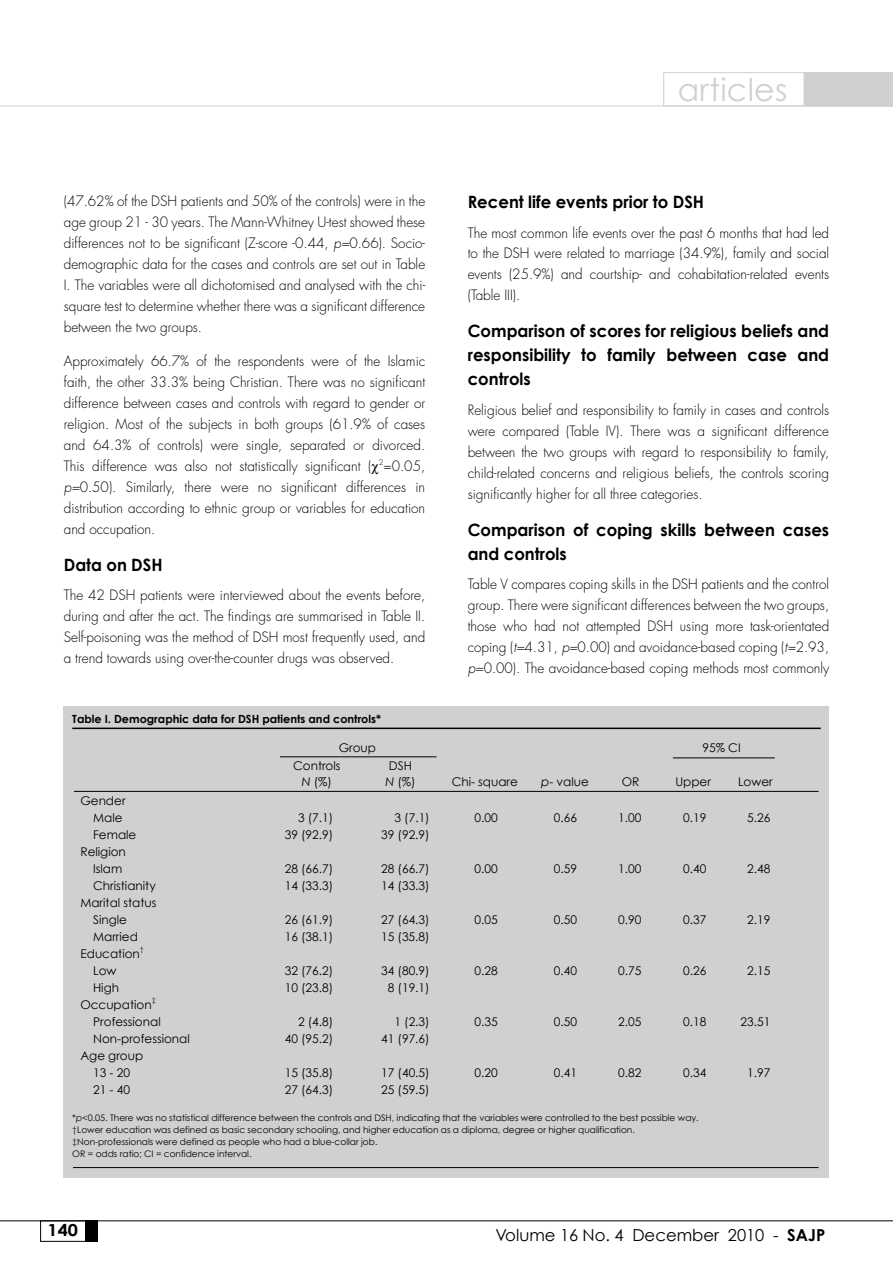
<style>
.page{position:relative;width:893px;height:1263px;background:#fff}
.page>*{position:absolute;margin:0;border:0;box-sizing:border-box;transform-origin:0 0}
.t1{font:31.5px "Century Gothic";letter-spacing:.01em;color:#cfd0d2}
.t2{font:700 16.95px/24px "Century Gothic";color:#000;text-align:justify}
.t3{font:16.5px "Century Gothic";color:#000}
.t4{font:700 16.5px "Century Gothic";color:#000;scale:1.1 1}
.t5{font:300 13.95px/21px "Futura";color:#000;text-align:justify}
.t6{font:12px/17px "Century Gothic";color:#000;text-align:center}
.t7{font:700 11.25px "Century Gothic";color:#000}
.t8{font:9px/12px "Century Gothic";color:#000}
.t9{font:7.5px "Century Gothic";color:#000}
.s1{font-style:italic}
.s2{font-weight:700}
</style>
<div class="page">
<div style="left:85px;top:1220px;width:13px;height:22px;background:#000"></div>
<div style="left:40px;top:1220px;width:47px;height:22px;border:1px solid #000"></div>
<hr style="left:0;top:1220px;width:893px;height:1px;background:#000">
<div style="left:663px;top:72px;width:230px;height:34px;border:1px solid #cfd0d2"></div>
<div style="left:804px;top:73px;width:89px;height:33px;background:#cfd0d2"></div>
<div style="left:804px;top:72px;width:89px;height:34px;border:1px solid #cfd0d2"></div>
<hr style="left:0;top:106px;width:893px;height:1px;background:#cfd0d2">
<div style="left:64px;top:706px;width:765px;height:472px;background:#cfd0d2"></div>
<hr style="left:72px;top:728px;width:749px;height:1px;background:#000">
<hr style="left:280px;top:756px;width:157px;height:1px;background:#000">
<hr style="left:73px;top:1167px;width:746px;height:1px;background:#000">
<hr style="left:673px;top:757px;width:102px;height:1px;background:#000">
<hr style="left:74px;top:791px;width:745px;height:1px;background:#000">
<p class="t5" style="left:64px;top:191px;width:363px">(47.62% of the DSH patients and 50% of the controls) were in the age group 21 - 30 years. The Mann-Whitney U-test showed these differences not to be significant (Z-score -0.44, <span class="s1">p=</span>0.66). Socio&shy;demographic data for the cases and controls are set out in Table I. The variables were all dichotomised and analysed with the chi&shy;square test to determine whether there was a significant difference between the two groups.</p>
<p class="t5" style="left:64px;top:350px;width:363px">Approximately 66.7% of the respondents were of the Islamic faith, the other 33.3% being Christian. There was no significant difference between cases and controls with regard to gender or religion. Most of the subjects in both groups (61.9% of cases and 64.3% of controls) were single, separated or divorced.<br>This difference was also not statistically significant ( <sup>2</sup>=0.05, <span class="s1">p=</span>0.50). Similarly, there were no significant differences in distribution according to ethnic group or variables for education and occupation.</p>
<p class="t2" style="left:64px;top:552px;width:100px">Data on DSH</p>
<p class="t5" style="left:64px;top:585px;width:363px">The 42 DSH patients were interviewed about the events before, during and after the act. The findings are summarised in Table II.<br>Self-poisoning was the method of DSH most frequently used, and a trend towards using over-the-counter drugs was observed.</p>
<h1 class="t1" style="left:678px;top:70px;width:111px">articles</h1>
<p class="t2" style="left:468px;top:189px;width:238px">Recent life events prior to DSH</p>
<p class="t5" style="left:468px;top:222px;width:363px">The most common life events over the past 6 months that had led to the DSH were related to marriage (34.9%), family and social events (25.9%) and courtship- and cohabitation-related events (Table III).</p>
<p class="t2" style="left:468px;top:319px;width:363px">Comparison of scores for religious beliefs and responsibility to family between case and controls</p>
<p class="t5" style="left:468px;top:399px;width:363px">Religious belief and responsibility to family in cases and controls were compared (Table IV). There was a significant difference between the two groups with regard to responsibility to family, child-related concerns and religious beliefs, the controls scoring significantly higher for all three categories.</p>
<p class="t2" style="left:468px;top:517px;width:363px">Comparison of coping skills between cases and controls</p>
<p class="t5" style="left:468px;top:574px;width:363px">Table V compares coping skills in the DSH patients and the control group. There were significant differences between the two groups, those who had not attempted DSH using more task-orientated coping (<span class="s1">t=</span>4.31, <span class="s1">p=</span>0.00) and avoidance-based coping (<span class="s1">t=</span>2.93, <span class="s1">p=</span>0.00). The avoidance-based coping methods most commonly</p>
<p class="t7" style="left:72px;top:712px;width:310px">Table I. Demographic data for DSH patients and controls*</p>
<p class="t6" style="left:339px;top:739px;width:39px">Group</p>
<p class="t6" style="left:702px;top:739px;width:40px">95% CI</p>
<p class="t6" style="left:293px;top:758px;width:49px;line-height:15.8px">Controls<br><span class="s1">N</span> (%)</p>
<p class="t6" style="left:385px;top:758px;width:32px;line-height:15.8px;text-align:left">DSH<br><span class="s1">N</span> (%)</p>
<p class="t6" style="left:452px;top:773px;width:68px">Chi- square</p>
<p class="t6" style="left:541px;top:773px;width:49px"><span class="s1">p</span>- value</p>
<p class="t6" style="left:622px;top:773px;width:17px">OR</p>
<p class="t6" style="left:675px;top:773px;width:37px">Upper</p>
<p class="t6" style="left:738px;top:773px;width:37px">Lower</p>
<p class="t6" style="left:80px;top:792px;width:47px;text-align:right">Gender<br>Male</p>
<p class="t6" style="left:298px;top:809px;width:37px">3 (7.1)</p>
<p class="t6" style="left:394px;top:809px;width:37px">3 (7.1)</p>
<p class="t6" style="left:475px;top:809px;width:25px">0.00</p>
<p class="t6" style="left:554px;top:809px;width:25px">0.66</p>
<p class="t6" style="left:618px;top:809px;width:25px">1.00</p>
<p class="t6" style="left:683px;top:809px;width:25px">0.19</p>
<p class="t6" style="left:747px;top:809px;width:25px">5.26</p>
<p class="t6" style="left:93px;top:826px;width:45px">Female</p>
<p class="t6" style="left:285px;top:826px;width:50px">39 (92.9)</p>
<p class="t6" style="left:381px;top:826px;width:50px">39 (92.9)</p>
<p class="t6" style="left:80px;top:843px;width:47px;text-align:right">Religion<br>Islam</p>
<p class="t6" style="left:285px;top:860px;width:50px">28 (66.7)</p>
<p class="t6" style="left:381px;top:860px;width:50px">28 (66.7)</p>
<p class="t6" style="left:475px;top:860px;width:25px">0.00</p>
<p class="t6" style="left:554px;top:860px;width:25px">0.59</p>
<p class="t6" style="left:618px;top:860px;width:25px">1.00</p>
<p class="t6" style="left:683px;top:860px;width:25px">0.40</p>
<p class="t6" style="left:747px;top:860px;width:25px">2.48</p>
<p class="t6" style="left:93px;top:877px;width:64px">Christianity</p>
<p class="t6" style="left:285px;top:877px;width:50px">14 (33.3)</p>
<p class="t6" style="left:381px;top:877px;width:50px">14 (33.3)</p>
<p class="t6" style="left:93px;top:894px;width:65px;text-align:left;text-indent:-13px">Marital status<br>Single</p>
<p class="t6" style="left:285px;top:911px;width:50px">26 (61.9)</p>
<p class="t6" style="left:381px;top:911px;width:50px">27 (64.3)</p>
<p class="t6" style="left:474px;top:911px;width:25px">0.05</p>
<p class="t6" style="left:554px;top:911px;width:25px">0.50</p>
<p class="t6" style="left:618px;top:911px;width:25px">0.90</p>
<p class="t6" style="left:683px;top:911px;width:25px">0.37</p>
<p class="t6" style="left:747px;top:911px;width:25px">2.19</p>
<p class="t6" style="left:93px;top:928px;width:46px">Married</p>
<p class="t6" style="left:285px;top:928px;width:50px">16 (38.1)</p>
<p class="t6" style="left:381px;top:928px;width:50px">15 (35.8)</p>
<p class="t6" style="left:80px;top:945px;width:61px">Education</p>
<p class="t9" style="left:140px;top:945px;width:6px">†</p>
<p class="t6" style="left:93px;top:962px;width:25px">Low</p>
<p class="t6" style="left:285px;top:962px;width:50px">32 (76.2)</p>
<p class="t6" style="left:381px;top:962px;width:50px">34 (80.9)</p>
<p class="t6" style="left:475px;top:962px;width:25px">0.28</p>
<p class="t6" style="left:554px;top:962px;width:25px">0.40</p>
<p class="t6" style="left:618px;top:962px;width:25px">0.75</p>
<p class="t6" style="left:683px;top:962px;width:25px">0.26</p>
<p class="t6" style="left:747px;top:962px;width:25px">2.15</p>
<p class="t6" style="left:93px;top:979px;width:27px">High</p>
<p class="t6" style="left:285px;top:979px;width:50px">10 (23.8)</p>
<p class="t6" style="left:388px;top:979px;width:43px">8 (19.1)</p>
<p class="t6" style="left:80px;top:996px;width:73px">Occupation</p>
<p class="t9" style="left:152px;top:996px;width:6px">‡</p>
<p class="t6" style="left:93px;top:1013px;width:69px">Professional</p>
<p class="t6" style="left:298px;top:1013px;width:37px">2 (4.8)</p>
<p class="t6" style="left:394px;top:1013px;width:37px">1 (2.3)</p>
<p class="t6" style="left:475px;top:1013px;width:25px">0.35</p>
<p class="t6" style="left:554px;top:1013px;width:25px">0.50</p>
<p class="t6" style="left:618px;top:1013px;width:25px">2.05</p>
<p class="t6" style="left:683px;top:1013px;width:25px">0.18</p>
<p class="t6" style="left:740px;top:1013px;width:31px">23.51</p>
<p class="t6" style="left:93px;top:1030px;width:98px">Non-professional</p>
<p class="t6" style="left:285px;top:1030px;width:50px">40 (95.2)</p>
<p class="t6" style="left:381px;top:1030px;width:50px">41 (97.6)</p>
<p class="t6" style="left:80px;top:1047px;width:64px">Age group<br>13 - 20</p>
<p class="t6" style="left:285px;top:1064px;width:50px">15 (35.8)</p>
<p class="t6" style="left:381px;top:1064px;width:50px">17 (40.5)</p>
<p class="t6" style="left:475px;top:1064px;width:25px">0.20</p>
<p class="t6" style="left:554px;top:1064px;width:25px">0.41</p>
<p class="t6" style="left:618px;top:1064px;width:25px">0.82</p>
<p class="t6" style="left:683px;top:1064px;width:25px">0.34</p>
<p class="t6" style="left:747px;top:1064px;width:25px">1.97</p>
<p class="t6" style="left:93px;top:1081px;width:38px">21 - 40</p>
<p class="t6" style="left:285px;top:1081px;width:50px">27 (64.3)</p>
<p class="t6" style="left:381px;top:1081px;width:50px">25 (59.5)</p>
<p class="t8" style="left:72px;top:1112px;width:628px">*<span class="s1">p</span>&lt;0.05. There was no statistical difference between the controls and DSH, indicating that the variables were controlled to the best possible way. †Lower education was defined as basic secondary schooling, and higher education as a diploma, degree or higher qualification. ‡Non-professionals were defined as people who had a blue-collar job.<br>OR = odds ratio; CI = confidence interval.</p>
<p class="t4" style="left:48px;top:1220px;width:29px">140</p>
<p class="t3" style="left:495px;top:1225px;width:331px">Volume 16 No. 4 December 2010 - <span class="s2">SAJP</span></p>
</div>
